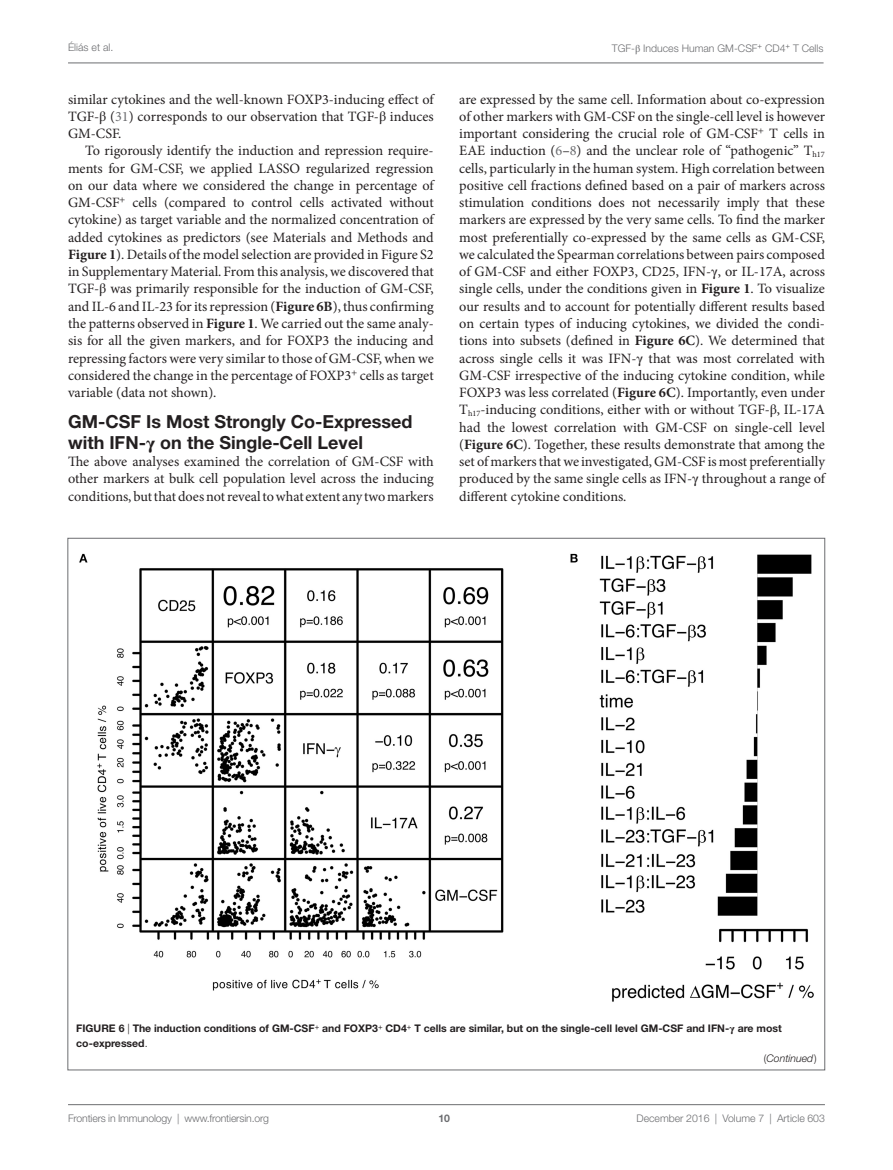
<style>
.page{position:relative;width:893px;height:1170px;background:#fff}
.page>*{position:absolute;margin:0;border:0;box-sizing:border-box;transform-origin:0 0}
.t1{font:700 18px/21px "Helvetica Neue LT Std";color:#231f20}
.t2{font:14.25px/17.2px "Minion Pro";letter-spacing:-.005em;color:#231f20;text-align:justify}
.t3{font:700 10.5px/14.2px "Helvetica Neue LT Std";color:#231f20}
.t4{font:300 10.5px "Helvetica Neue LT Std";color:#6c6d70}
.t5{font:italic 300 10.5px "Helvetica Neue LT Std";color:#231f20}
.t6{font:700 10.5px "Helvetica Neue LT Std";color:#6c6d70}
.s1{font-family:"STIX General";font-weight:400}
.s2{font-family:"STIX General"}
.s3{color:#6c6d70}
.s4{font-weight:700}
.s5{font-weight:300}
.s6{font-style:normal}
</style>
<div class="page">
<img style="left:79px;top:553px;width:735px;height:449px">
<hr style="left:68px;top:63px;width:756px;height:1px;background:#6c6d70">
<hr style="left:68px;top:1104px;width:757px;height:1px;background:#6c6d70">
<p class="t4" style="left:68px;top:41px;width:47px">Éliás et al.</p>
<p class="t4" style="left:612px;top:42px;width:213px">TGF-<span class="s1">β</span> Induces Human GM-CSF<sup>+</sup> CD4<sup>+</sup> T Cells</p>
<p class="t2" style="left:68px;top:90px;width:367px">similar cytokines and the well-known FOXP3-inducing effect of TGF-<span class="s2">β</span> (<span class="s3">31</span>) corresponds to our observation that TGF-<span class="s2">β</span> induces GM-CSF.</p>
<p class="t2" style="left:68px;top:142px;width:367px;text-indent:17px">To rigorously identify the induction and repression require&shy;ments for GM-CSF, we applied LASSO regularized regression on our data where we considered the change in percentage of GM-CSF<sup>+</sup> cells (compared to control cells activated without cytokine) as target variable and the normalized concentration of added cytokines as predictors (see Materials and Methods and <span class="s4">Figure 1</span>). Details of the model selection are provided in Figure S2 in Supplementary Material. From this analysis, we discovered that TGF-<span class="s2">β</span> was primarily responsible for the induction of GM-CSF, and IL-6 and IL-23 for its repression (<span class="s4">Figure 6B</span>), thus confirming the patterns observed in <span class="s4">Figure 1</span>. We carried out the same analy&shy;sis for all the given markers, and for FOXP3 the inducing and repressing factors were very similar to those of GM-CSF, when we considered the change in the percentage of FOXP3<sup>+</sup> cells as target variable (data not shown).</p>
<p class="t1" style="left:68px;top:410px;width:346px">GM-CSF Is Most Strongly Co-Expressed with IFN-<span class="s2">γ</span> on the Single-Cell Level</p>
<p class="t2" style="left:68px;top:453px;width:367px">The above analyses examined the correlation of GM-CSF with other markers at bulk cell population level across the inducing conditions, but that does not reveal to what extent any two markers</p>
<p class="t2" style="left:459px;top:90px;width:367px">are expressed by the same cell. Information about co-expression of other markers with GM-CSF on the single-cell level is however important considering the crucial role of GM-CSF<sup>+</sup> T cells in EAE induction (<span class="s3">6</span>–<span class="s3">8</span>) and the unclear role of “pathogenic” T<sub>h17 </sub>cells, particularly in the human system. High correlation between positive cell fractions defined based on a pair of markers across stimulation conditions does not necessarily imply that these markers are expressed by the very same cells. To find the marker most preferentially co-expressed by the same cells as GM-CSF, we calculated the Spearman correlations between pairs composed of GM-CSF and either FOXP3, CD25, IFN-<span class="s2">γ</span>, or IL-17A, across single cells, under the conditions given in <span class="s4">Figure 1</span>. To visualize our results and to account for potentially different results based on certain types of inducing cytokines, we divided the condi&shy;tions into subsets (defined in <span class="s4">Figure 6C</span>). We determined that across single cells it was IFN-<span class="s2">γ</span> that was most correlated with GM-CSF irrespective of the inducing cytokine condition, while FOXP3 was less correlated (<span class="s4">Figure 6C</span>). Importantly, even under T<sub>h17</sub>-inducing conditions, either with or without TGF-<span class="s2">β</span>, IL-17A had the lowest correlation with GM-CSF on single-cell level (<span class="s4">Figure 6C</span>). Together, these results demonstrate that among the set of markers that we investigated, GM-CSF is most preferentially produced by the same single cells as IFN-<span class="s2">γ</span> throughout a range of different cytokine conditions.</p>
<p class="t3" style="left:76px;top:1021px;width:707px">FIG URE 6 <span class="s5">|</span> The induction conditions of GM-CSF<sup>+</sup> and FOXP3<sup>+</sup> CD4<sup>+</sup> T cells are similar, but on the single-cell level GM-CSF and IFN-<span class="s2">γ</span> are most co-expressed<span class="s5">.</span></p>
<p class="t5" style="left:764px;top:1051px;width:54px"><span class="s6">(</span>Continued<span class="s6">)</span></p>
<p class="t4" style="left:68px;top:1111px;width:203px">Frontiers in Immunology | www.frontiersin.org</p>
<p class="t4" style="left:636px;top:1111px;width:190px">December 2016 | Volume 7 | Article 603</p>
<p class="t6" style="left:439px;top:1111px;width:13px">10</p>
</div>
